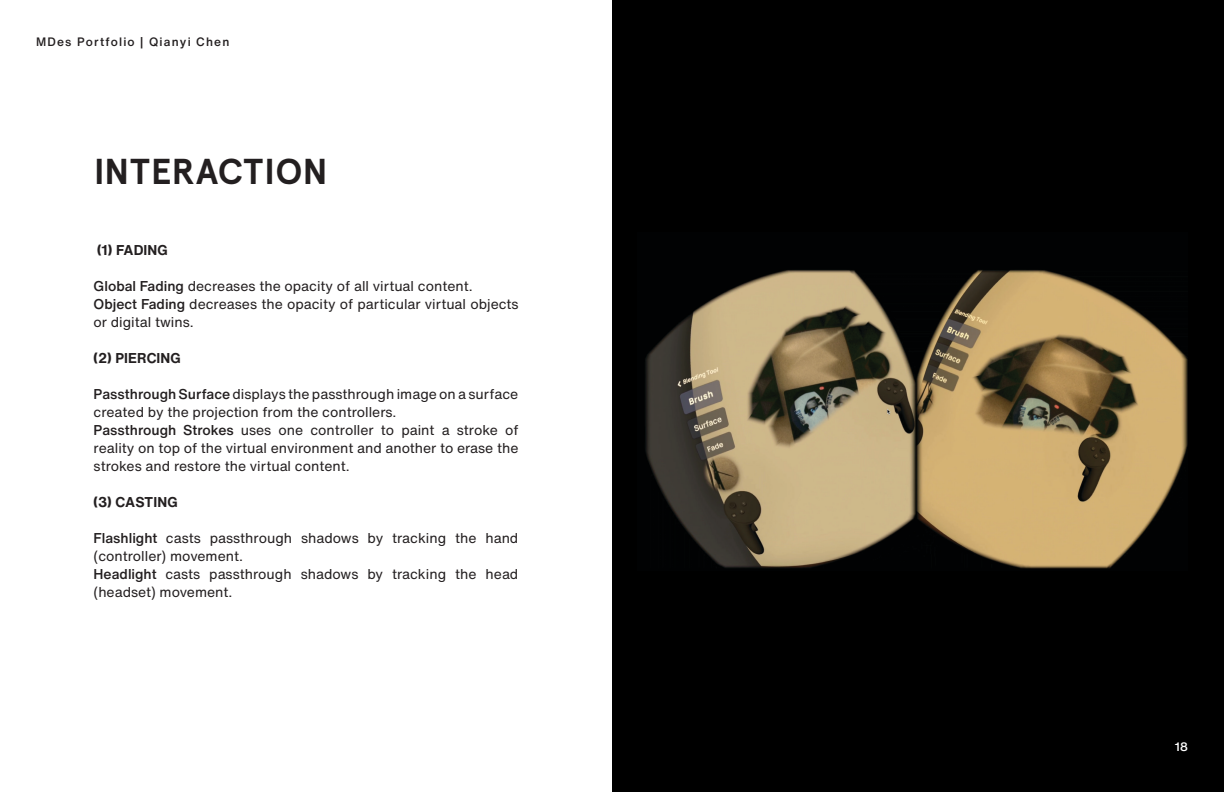
<style>
.page{position:relative;width:1224px;height:792px;background:#fff}
.page>*{position:absolute;margin:0;border:0;box-sizing:border-box;transform-origin:0 0}
.t1{font:700 36px "Apercu";letter-spacing:.015em;color:#231f20}
.Paragraph_Style_1{font:14px/18px "Helvetica Now Text";color:#231f20}
.Paragraph_Style_1-2{font:700 14px "Helvetica Now Text";letter-spacing:.01em;color:#231f20}
.t2{font:500 12px "Helvetica Now Text";letter-spacing:.1em;color:#231f20}
.t3{font:500 12px "Helvetica Now Text";color:#fff}
.s1{font-weight:500}
</style>
<div class="page">
<div style="left:612px;top:0;width:612px;height:792px;background:#000"></div>
<img style="left:645px;top:270px;width:542px;height:299px">
<p class="t2" style="left:36px;top:33px;width:195px">MDes Portfolio | Qianyi Chen</p>
<p class="t1" style="left:94px;top:150px;width:236px">INTERACTION</p>
<p class="Paragraph_Style_1-2" style="left:97px;top:239px;width:72px">(1) FADING</p>
<p class="Paragraph_Style_1" style="left:94px;top:276px;width:381px"><span class="s1">Global Fading</span> decreases the opacity of all virtual content.</p>
<p class="Paragraph_Style_1" style="left:94px;top:294px;width:426px"><span class="s1">Object Fading</span> decreases the opacity of particular virtual objects or digital twins.</p>
<p class="Paragraph_Style_1-2" style="left:94px;top:347px;width:89px">(2) PIERCING</p>
<p class="Paragraph_Style_1" style="left:94px;top:384px;width:426px"><span class="s1">Passthrough Surface</span> displays the passthrough image on a surface created by the projection from the controllers.</p>
<p class="Paragraph_Style_1" style="left:94px;top:420px;width:426px;text-align:justify"><span class="s1">Passthrough Strokes</span> uses one controller to paint a stroke of reality on top of the virtual environment and another to erase the strokes and restore the virtual content.</p>
<p class="Paragraph_Style_1-2" style="left:94px;top:491px;width:86px">(3) CASTING</p>
<p class="Paragraph_Style_1" style="left:94px;top:528px;width:426px"><span class="s1">Flashlight</span> casts passthrough shadows by tracking the hand (controller) movement.</p>
<p class="Paragraph_Style_1" style="left:94px;top:564px;width:426px"><span class="s1">Headlight</span> casts passthrough shadows by tracking the head (headset) movement.</p>
<p class="t3" style="left:1175px;top:737px;width:15px">18</p>
</div>
